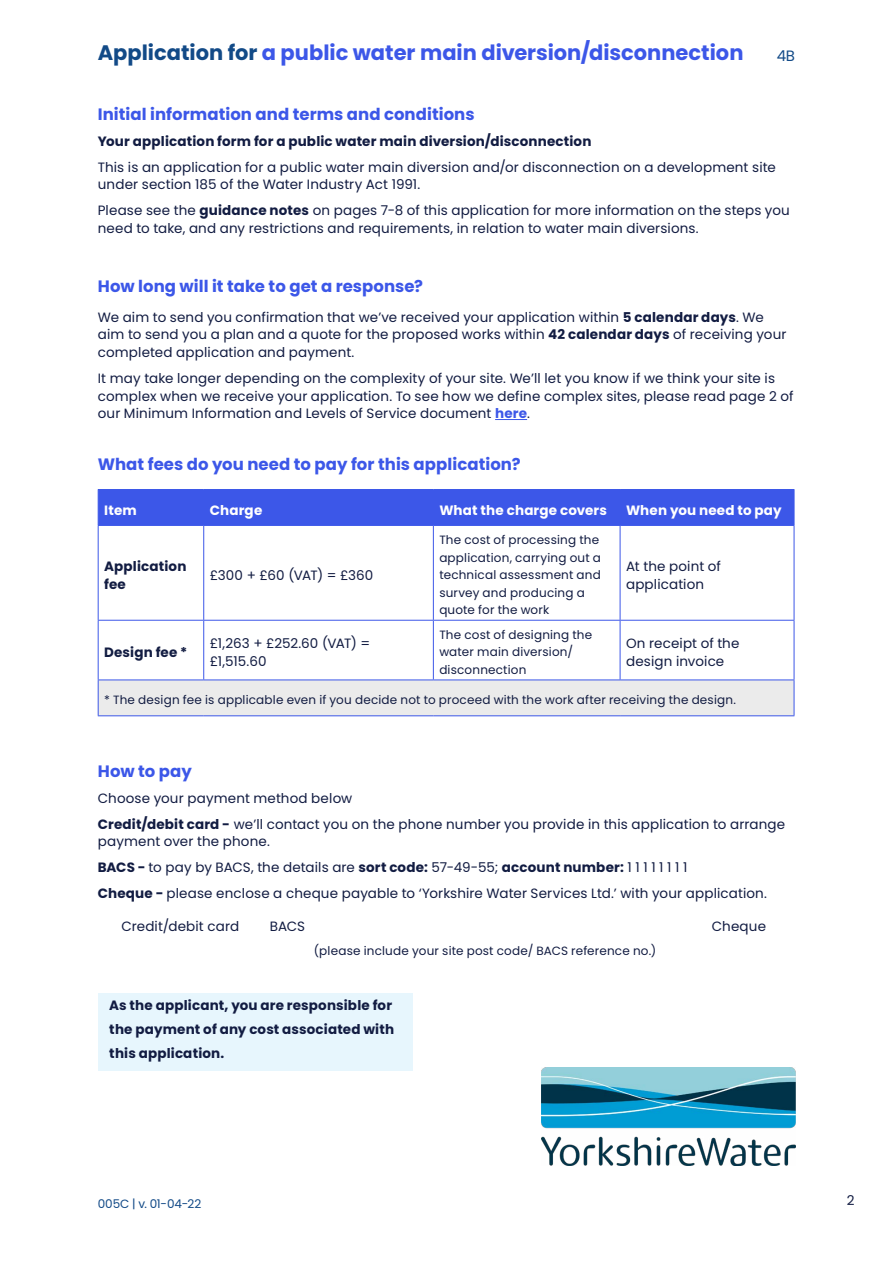
<style>
.page{position:relative;width:893px;height:1263px;background:#fff}
.page>*{position:absolute;margin:0;border:0;box-sizing:border-box;transform-origin:0 0}
.t1{font:700 21px "Poppins";color:#3c57e8}
.t2{font:700 16.5px "Poppins";letter-spacing:.005em;color:#3c57e8}
.t3{font:15px "Poppins";color:#124a87}
.t4{font:13.5px/17.5px "Poppins";letter-spacing:.01em;color:#121c42}
.t5{font:700 13.5px/24px "Poppins";letter-spacing:.01em;color:#121c42}
.t6{font:700 13.5px "Poppins";letter-spacing:.01em;color:#fff}
.t7{font:12px/17.5px "Poppins";letter-spacing:.015em;color:#121c42}
.t8{font:12px "Poppins";letter-spacing:-.01em;color:#124a87}
.s1{color:#124a87}
.s2{font-weight:700}
.s3{font-weight:700;color:#3c57e8}
</style>
<div class="page">
<img style="left:542px;top:1067px;width:253px;height:98px">
<hr style="left:495px;top:419px;width:32px;height:1px;background:#3c57e8">
<div style="left:99px;top:490px;width:695px;height:35px;background:#3c57e8"></div>
<div style="left:98px;top:680px;width:696px;height:36px;background:#ebebeb"></div>
<hr style="left:98px;top:489px;width:106px;height:1px;background:#3c57e8">
<hr style="left:98px;top:490px;width:1px;height:35px;background:#3c57e8">
<hr style="left:204px;top:489px;width:229px;height:1px;background:#3c57e8">
<hr style="left:203px;top:490px;width:1px;height:35px;background:#3c57e8">
<hr style="left:433px;top:489px;width:187px;height:1px;background:#3c57e8">
<hr style="left:433px;top:490px;width:1px;height:35px;background:#3c57e8">
<hr style="left:620px;top:489px;width:174px;height:1px;background:#3c57e8">
<hr style="left:620px;top:490px;width:1px;height:35px;background:#3c57e8">
<hr style="left:794px;top:490px;width:1px;height:35px;background:#3c57e8">
<hr style="left:98px;top:525px;width:106px;height:1px;background:#3c57e8">
<hr style="left:98px;top:526px;width:1px;height:94px;background:#3c57e8">
<hr style="left:204px;top:525px;width:229px;height:1px;background:#3c57e8">
<hr style="left:203px;top:526px;width:1px;height:94px;background:#3c57e8">
<hr style="left:433px;top:525px;width:187px;height:1px;background:#3c57e8">
<hr style="left:433px;top:526px;width:1px;height:94px;background:#3c57e8">
<hr style="left:620px;top:525px;width:174px;height:1px;background:#3c57e8">
<hr style="left:620px;top:526px;width:1px;height:94px;background:#3c57e8">
<hr style="left:794px;top:526px;width:1px;height:94px;background:#3c57e8">
<hr style="left:98px;top:620px;width:106px;height:1px;background:#3c57e8">
<hr style="left:98px;top:621px;width:1px;height:58px;background:#3c57e8">
<hr style="left:204px;top:620px;width:229px;height:1px;background:#3c57e8">
<hr style="left:203px;top:621px;width:1px;height:58px;background:#3c57e8">
<hr style="left:433px;top:620px;width:187px;height:1px;background:#3c57e8">
<hr style="left:433px;top:621px;width:1px;height:58px;background:#3c57e8">
<hr style="left:620px;top:620px;width:174px;height:1px;background:#3c57e8">
<hr style="left:620px;top:621px;width:1px;height:58px;background:#3c57e8">
<hr style="left:794px;top:621px;width:1px;height:58px;background:#3c57e8">
<hr style="left:98px;top:679px;width:106px;height:1px;background:#3c57e8">
<hr style="left:98px;top:680px;width:1px;height:35px;background:#3c57e8">
<hr style="left:204px;top:679px;width:229px;height:1px;background:#3c57e8">
<hr style="left:433px;top:679px;width:187px;height:1px;background:#3c57e8">
<hr style="left:620px;top:679px;width:174px;height:1px;background:#3c57e8">
<hr style="left:794px;top:680px;width:1px;height:35px;background:#3c57e8">
<hr style="left:98px;top:715px;width:106px;height:1px;background:#3c57e8">
<hr style="left:204px;top:715px;width:229px;height:1px;background:#3c57e8">
<hr style="left:433px;top:715px;width:187px;height:1px;background:#3c57e8">
<hr style="left:620px;top:715px;width:174px;height:1px;background:#3c57e8">
<div style="left:98px;top:993px;width:314px;height:77px;background:#e7f6fd"></div>
<h1 class="t1" style="left:98px;top:40px;width:647px"><span class="s1">Application for</span> a public water main diversion/disconnection</h1>
<p class="t3" style="left:777px;top:47px;width:20px">4B</p>
<p class="t2" style="left:98px;top:104px;width:378px">Initial information and terms and conditions</p>
<p class="t5" style="left:98px;top:129px;width:495px">Your application form for a public water main diversion/disconnection</p>
<p class="t4" style="left:98px;top:158px;width:680px">This is an application for a public water main diversion and/or disconnection on a development site under section 185 of the Water Industry Act 1991.</p>
<p class="t4" style="left:98px;top:202px;width:693px">Please see the <span class="s2">guidance notes</span> on pages 7-8 of this application for more information on the steps you need to take, and any restrictions and requirements, in relation to water main diversions.</p>
<p class="t2" style="left:98px;top:276px;width:327px">How long will it take to get a response?</p>
<p class="t4" style="left:98px;top:308px;width:690px">We aim to send you confirmation that we’ve received your application within <span class="s2">5 calendar days</span>. We aim to send you a plan and a quote for the proposed works within <span class="s2">42 calendar days</span> of receiving your completed application and payment.</p>
<p class="t4" style="left:98px;top:370px;width:697px">It may take longer depending on the complexity of your site. We’ll let you know if we think your site is complex when we receive your application. To see how we define complex sites, please read page 2 of our Minimum Information and Levels of Service document <span class="s3">here</span>.</p>
<p class="t2" style="left:98px;top:455px;width:424px">What fees do you need to pay for this application?</p>
<p class="t6" style="left:104px;top:502px;width:34px">Item</p>
<p class="t6" style="left:210px;top:502px;width:54px">Charge</p>
<p class="t6" style="left:439px;top:502px;width:169px">What the charge covers</p>
<p class="t6" style="left:626px;top:502px;width:157px">When you need to pay</p>
<p class="t5" style="left:104px;top:558px;width:84px;line-height:17.5px">Application fee</p>
<p class="t4" style="left:210px;top:566px;width:165px">£300 + £60 (VAT) = £360</p>
<p class="t7" style="left:439px;top:531px;width:163px">The cost of processing the application, carrying out a technical assessment and survey and producing a quote for the work</p>
<p class="t4" style="left:626px;top:558px;width:96px">At the point of application</p>
<p class="t5" style="left:104px;top:640px;width:85px">Design fee *</p>
<p class="t4" style="left:210px;top:635px;width:162px">£1,263 + £252.60 (VAT) = £1,515.60</p>
<p class="t7" style="left:439px;top:626px;width:154px">The cost of designing the water main diversion/ disconnection</p>
<p class="t4" style="left:626px;top:635px;width:115px">On receipt of the design invoice</p>
<p class="t7" style="left:104px;top:691px;width:633px">* The design fee is applicable even if you decide not to proceed with the work after receiving the design.</p>
<p class="t2" style="left:98px;top:761px;width:96px">How to pay</p>
<p class="t4" style="left:98px;top:785px;width:689px;line-height:26.1px">Choose your payment method below<br><span class="s2">Credit/debit card -</span> we’ll contact you on the phone number you provide in this application to arrange</p>
<p class="t4" style="left:98px;top:828px;width:671px;line-height:26.1px">payment over the phone.<br><span class="s2">BACS -</span> to pay by BACS, the details are <span class="s2">sort code:</span> 57-49-55; <span class="s2">account number:</span> 1 1 1 1 1 1 1 1<br><span class="s2">Cheque -</span> please enclose a cheque payable to ‘Yorkshire Water Services Ltd.’ with your application.</p>
<p class="t4" style="left:121px;top:917px;width:119px">Credit/debit card</p>
<p class="t4" style="left:270px;top:917px;width:37px">BACS</p>
<p class="t4" style="left:712px;top:917px;width:56px">Cheque</p>
<p class="t7" style="left:314px;top:942px;width:344px">(please include your site post code/ BACS reference no.)</p>
<p class="t5" style="left:109px;top:994px;width:286px">As the applicant, you are responsible for the payment of any cost associated with this application.</p>
<p class="t8" style="left:98px;top:1197px;width:105px">005C | v. 01-04-22</p>
<p class="t4" style="left:847px;top:1191px;width:9px">2</p>
</div>
